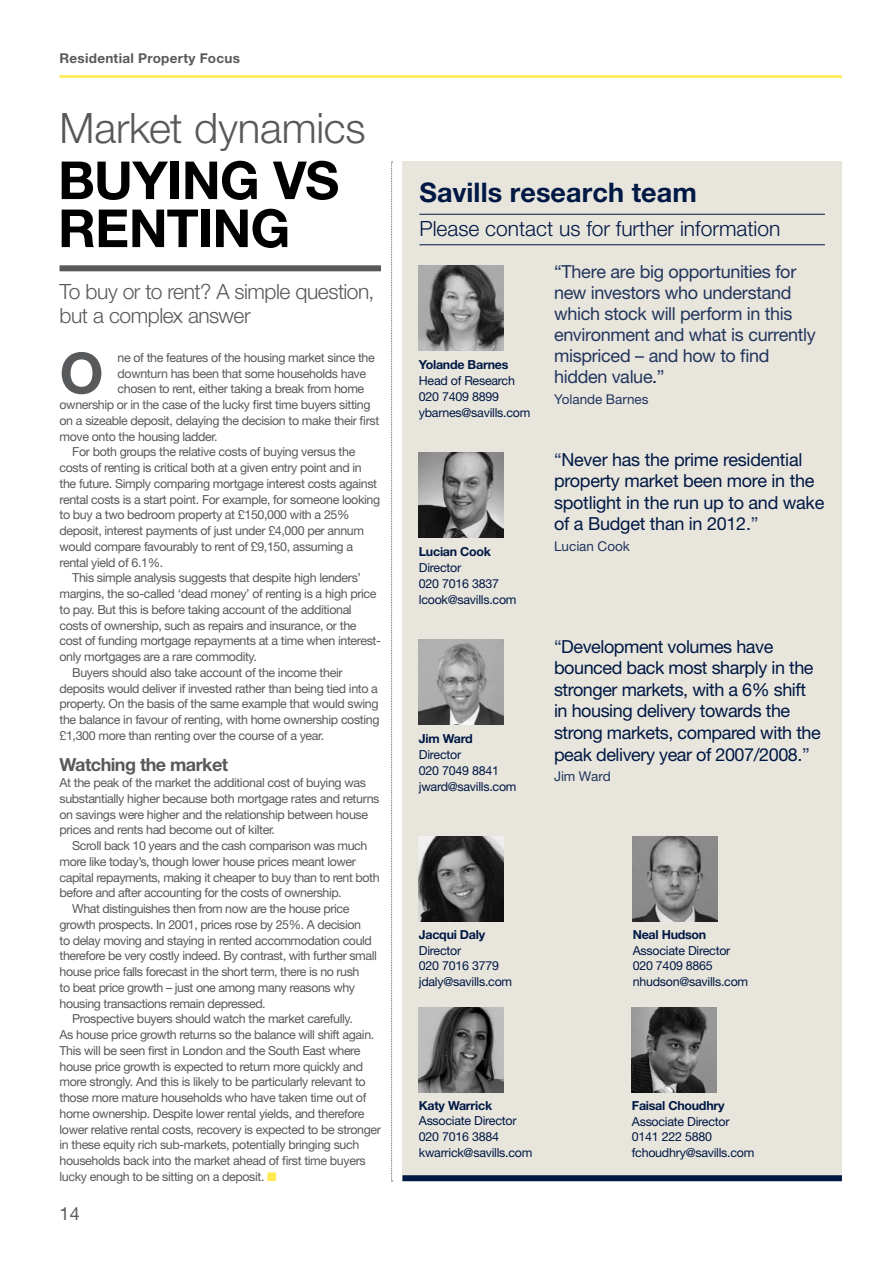
<style>
.page{position:relative;width:893px;height:1263px;background:#fff}
.page>*{position:absolute;margin:0;border:0;box-sizing:border-box;transform-origin:0 0}
.t1{font:700 56.55px "Helvetica Neue LT Std";color:#58595b}
.t2{font:700 52.5px/48px "Helvetica Neue LT Std";letter-spacing:-.005em;color:#000}
.t3{font:300 42px "Helvetica Neue LT Std";letter-spacing:-.005em;color:#58595b}
.t4{font:700 27px "Helvetica Neue LT Std";letter-spacing:.005em;color:#001844}
.t5{font:300 21px/24px "Helvetica Neue LT Std";letter-spacing:-.02em;color:#58595b}
.t6{font:300 21px "Helvetica Neue LT Std";color:#001844}
.t7{font:18px/21.6px "Helvetica Neue LT Std";letter-spacing:-.025em;color:#001844}
.t8{font:18px/21px "Helvetica Neue LT Std";letter-spacing:-.02em;color:#22365d}
.t9{font:700 18px "Helvetica Neue LT Std";letter-spacing:-.03em;color:#58595b}
.t10{font:18px "Helvetica Neue LT Std";color:#58595b}
.t11{font:13.5px "Helvetica Neue LT Std";color:#22365d}
.t12{font:700 13.5px "Helvetica Neue LT Std";letter-spacing:.02em;color:#58595b}
.t13{font:12.45px/15.8px "Helvetica Neue LT Std";letter-spacing:-.03em;color:#58595b}
.t14{font:12.45px/15.8px "Helvetica Neue LT Std";letter-spacing:-.02em;color:#001844}
.t15{font:700 12.45px "Helvetica Neue LT Std";letter-spacing:-.02em;color:#001844}
.s1{color:#ffe850}
.s2{color:#001844}
.s3{color:#22365d}
</style>
<div class="page">
<hr style="left:60px;top:75px;width:782px;height:3px;background:#ffe850">
<div style="left:402px;top:162px;width:440px;height:1019px;background:#e8e5dd"></div>
<div style="left:60px;top:265px;width:321px;height:6px;background:#58595b"></div>
<svg style="left:391px;top:162px;width:2px;height:1019px"></svg>
<hr style="left:419px;top:214px;width:406px;height:1px;background:#001844">
<hr style="left:419px;top:244px;width:406px;height:1px;background:#001844">
<div style="left:402px;top:1175px;width:440px;height:6px;background:#001844"></div>
<img style="left:419px;top:836px;width:85px;height:85px">
<img style="left:633px;top:836px;width:85px;height:85px">
<img style="left:419px;top:1007px;width:85px;height:85px">
<img style="left:419px;top:265px;width:85px;height:85px">
<img style="left:419px;top:452px;width:85px;height:85px">
<img style="left:419px;top:639px;width:85px;height:85px">
<img style="left:632px;top:1007px;width:85px;height:85px">
<p class="t12" style="left:60px;top:50px;width:182px">Residential Property Focus</p>
<h3 class="t3" style="left:60px;top:102px;width:308px">Market dynamics</h3>
<h2 class="t2" style="left:58px;top:155px;width:277px">buying vs renting</h2>
<h3 class="t5" style="left:60px;top:279px;width:316px">To buy or to rent? A simple question, but a complex answer</h3>
<h1 class="t1" style="left:60px;top:338px;width:46px">O</h1>
<p class="t13" style="left:118px;top:349px;width:259px">ne of the features of the housing market since the</p>
<p class="t13" style="left:118px;top:365px;width:250px">downturn has been that some households have</p>
<p class="t13" style="left:118px;top:381px;width:248px">chosen to rent, either taking a break from home</p>
<p class="t13" style="left:60px;top:397px;width:313px">ownership or in the case of the lucky first time buyers sitting</p>
<p class="t13" style="left:60px;top:412px;width:321px">on a sizeable deposit, delaying the decision to make their first</p>
<p class="t13" style="left:60px;top:428px;width:160px">move onto the housing ladder.</p>
<p class="t13" style="left:72px;top:444px;width:285px">For both groups the relative costs of buying versus the</p>
<p class="t13" style="left:60px;top:460px;width:304px">costs of renting is critical both at a given entry point and in</p>
<p class="t13" style="left:60px;top:475px;width:319px">the future. Simply comparing mortgage interest costs against</p>
<p class="t13" style="left:60px;top:491px;width:322px">rental costs is a start point. For example, for someone looking</p>
<p class="t13" style="left:60px;top:507px;width:291px">to buy a two bedroom property at £150,000 with a 25%</p>
<p class="t13" style="left:60px;top:523px;width:306px">deposit, interest payments of just under £4,000 per annum</p>
<p class="t13" style="left:60px;top:538px;width:295px">would compare favourably to rent of £9,150, assuming a</p>
<p class="t13" style="left:60px;top:554px;width:105px">rental yield of 6.1%.</p>
<p class="t13" style="left:72px;top:570px;width:290px">This simple analysis suggests that despite high lenders’</p>
<p class="t13" style="left:60px;top:586px;width:319px">margins, the so-called ‘dead money’ of renting is a high price</p>
<p class="t13" style="left:60px;top:601px;width:294px">to pay. But this is before taking account of the additional</p>
<p class="t13" style="left:60px;top:617px;width:299px">costs of ownership, such as repairs and insurance, or the</p>
<p class="t13" style="left:60px;top:633px;width:323px">cost of funding mortgage repayments at a time when interest-</p>
<p class="t13" style="left:60px;top:649px;width:199px">only mortgages are a rare commodity.</p>
<p class="t13" style="left:72px;top:664px;width:272px">Buyers should also take account of the income their</p>
<p class="t13" style="left:60px;top:680px;width:320px">deposits would deliver if invested rather than being tied into a</p>
<p class="t13" style="left:60px;top:696px;width:320px">property. On the basis of the same example that would swing</p>
<p class="t13" style="left:60px;top:712px;width:322px">the balance in favour of renting, with home ownership costing</p>
<p class="t13" style="left:60px;top:727px;width:266px">£1,300 more than renting over the course of a year.</p>
<h3 class="t9" style="left:60px;top:754px;width:170px">Watching the market</h3>
<p class="t13" style="left:60px;top:775px;width:321px">At the peak of the market the additional cost of buying was substantially higher because both mortgage rates and returns on savings were higher and the relationship between house prices and rents had become out of kilter.</p>
<p class="t13" style="left:72px;top:838px;width:297px">Scroll back 10 years and the cash comparison was much</p>
<p class="t13" style="left:60px;top:853px;width:298px">more like today’s, though lower house prices meant lower</p>
<p class="t13" style="left:60px;top:869px;width:322px">capital repayments, making it cheaper to buy than to rent both</p>
<p class="t13" style="left:60px;top:885px;width:284px">before and after accounting for the costs of ownership.</p>
<p class="t13" style="left:72px;top:901px;width:279px">What distinguishes then from now are the house price</p>
<p class="t13" style="left:60px;top:916px;width:303px">growth prospects. In 2001, prices rose by 25%. A decision</p>
<p class="t13" style="left:60px;top:932px;width:314px">to delay moving and staying in rented accommodation could</p>
<p class="t13" style="left:60px;top:948px;width:319px">therefore be very costly indeed. By contrast, with further small</p>
<p class="t13" style="left:60px;top:964px;width:301px">house price falls forecast in the short term, there is no rush</p>
<p class="t13" style="left:60px;top:979px;width:297px">to beat price growth – just one among many reasons why</p>
<p class="t13" style="left:60px;top:995px;width:208px">housing transactions remain depressed.</p>
<p class="t13" style="left:72px;top:1011px;width:282px">Prospective buyers should watch the market carefully.</p>
<p class="t13" style="left:60px;top:1027px;width:316px">As house price growth returns so the balance will shift again.</p>
<p class="t13" style="left:60px;top:1042px;width:302px">This will be seen first in London and the South East where</p>
<p class="t13" style="left:60px;top:1058px;width:305px">house price growth is expected to return more quickly and</p>
<p class="t13" style="left:60px;top:1074px;width:308px">more strongly. And this is likely to be particularly relevant to</p>
<p class="t13" style="left:60px;top:1090px;width:308px">those more mature households who have taken time out of</p>
<p class="t13" style="left:60px;top:1105px;width:306px">home ownership. Despite lower rental yields, and therefore</p>
<p class="t13" style="left:60px;top:1121px;width:323px">lower relative rental costs, recovery is expected to be stronger</p>
<p class="t13" style="left:60px;top:1137px;width:301px">in these equity rich sub-markets, potentially bringing such</p>
<p class="t13" style="left:60px;top:1153px;width:308px">households back into the market ahead of first time buyers</p>
<p class="t13" style="left:60px;top:1168px;width:219px">lucky enough to be sitting on a deposit. <span class="s1">■</span></p>
<h3 class="t10" style="left:60px;top:1203px;width:22px">14</h3>
<h3 class="t4" style="left:419px;top:176px;width:279px">Savills research team</h3>
<h3 class="t6" style="left:419px;top:216px;width:362px">Please contact us for further information</h3>
<p class="t15" style="left:419px;top:357px;width:91px">Yolande Barnes</p>
<p class="t14" style="left:419px;top:373px;width:113px">Head of Research<br>020 7409 8899 ybarnes@savills.com</p>
<p class="t15" style="left:419px;top:544px;width:74px">Lucian Cook</p>
<p class="t14" style="left:419px;top:560px;width:99px">Director<br>020 7016 3837 lcook@savills.com</p>
<p class="t15" style="left:419px;top:731px;width:55px">Jim Ward</p>
<p class="t14" style="left:419px;top:747px;width:99px">Director<br>020 7049 8841 jward@savills.com</p>
<h3 class="t8" style="left:554px;top:261px;width:263px">“There are big opportunities for new investors who understand which stock will perform in this environment and what is currently mispriced – and how to find hidden value<span class="s2">.</span>”</h3>
<p class="t11" style="left:554px;top:391px;width:96px">Yolande Barnes</p>
<h3 class="t7" style="left:554px;top:448px;width:272px"><span class="s3">“</span>Never has the prime residential property market been more in the spotlight in the run up to and wake of a Budget than in 2012.<span class="s3">”</span></h3>
<p class="t11" style="left:554px;top:538px;width:77px">Lucian Cook</p>
<h3 class="t7" style="left:554px;top:635px;width:268px"><span class="s3">“</span>Development volumes have bounced back most sharply in the stronger markets, with a 6% shift in housing delivery towards the strong markets, compared with the peak delivery year of 2007/2008.<span class="s3">”</span></h3>
<p class="t11" style="left:554px;top:768px;width:58px">Jim Ward</p>
<p class="t15" style="left:419px;top:927px;width:68px">Jacqui Daly</p>
<p class="t14" style="left:419px;top:942px;width:95px">Director<br>020 7016 3779 jdaly@savills.com</p>
<p class="t15" style="left:419px;top:1097px;width:75px">Katy Warrick</p>
<p class="t14" style="left:419px;top:1113px;width:115px">Associate Director<br>020 7016 3884 kwarrick@savills.com</p>
<p class="t15" style="left:633px;top:927px;width:75px">Neal Hudson</p>
<p class="t14" style="left:633px;top:942px;width:117px">Associate Director<br>020 7409 8865 nhudson@savills.com</p>
<p class="t15" style="left:632px;top:1098px;width:94px">Faisal Choudhry</p>
<p class="t14" style="left:632px;top:1113px;width:124px">Associate Director<br>0141 222 5880 fchoudhry@savills.com</p>
</div>
